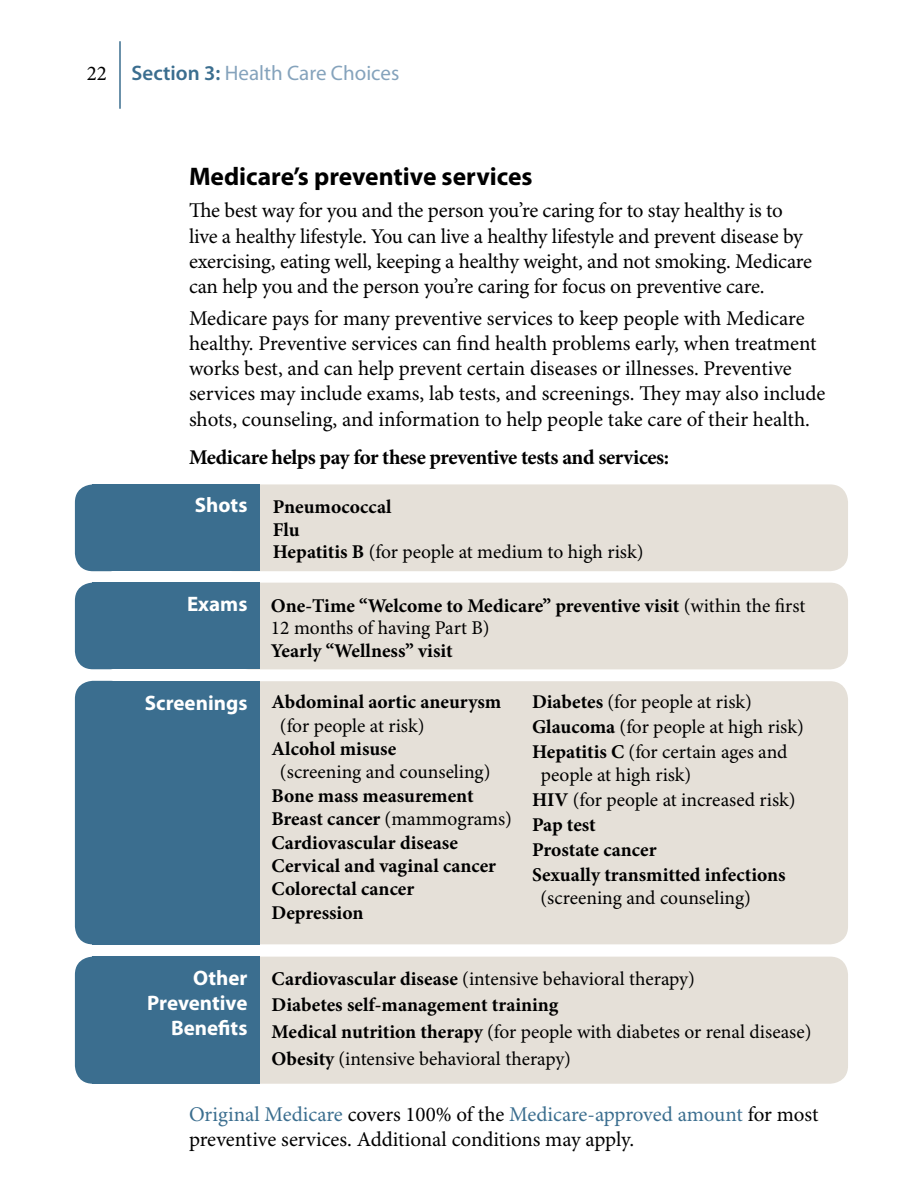
<style>
.page{position:relative;width:918px;height:1188px;background:#fff}
.page>*{position:absolute;margin:0;border:0;box-sizing:border-box;transform-origin:0 0}
.Heading_2{font:700 25.5px "Myriad Pro";color:#000}
.MB_Text{font:21px/25.2px "Minion Pro";letter-spacing:-.005em;color:#000}
.t1{font:21px "Minion Pro";letter-spacing:-.005em;color:#3b6e8f}
.t2{font:700 21px "Minion Pro";letter-spacing:-.02em;color:#000}
.Bullets{font:700 21px/25.2px "Myriad Pro";color:#fff;text-align:right}
.t3{font:21px "Myriad Pro";color:#85a3bc}
.t4{font:700 19.5px/22.5px "Minion Pro";color:#000}
.t5{font:19.5px/23.4px "Minion Pro";color:#000}
.s1{font-family:"Minion Pro";color:#000}
.s2{font-weight:600;color:#3b6e8f}
.s3{font-weight:700}
.s4{font-weight:400}
.s5{color:#000}
</style>
<div class="page">
<hr style="left:119px;top:41px;width:2px;height:68px;background:#3b6e8f">
<div style="left:216px;top:484px;width:632px;height:87px;background:#e5e0d8;border-radius:18px"></div>
<div style="left:93px;top:484px;width:167px;height:87px;background:#3b6e8f"></div>
<div style="left:75px;top:484px;width:53px;height:87px;background:#3b6e8f;border-radius:18px"></div>
<div style="left:75px;top:583px;width:53px;height:86px;background:#3b6e8f;border-radius:18px"></div>
<div style="left:232px;top:583px;width:616px;height:86px;background:#e5e0d8;border-radius:18px"></div>
<div style="left:93px;top:582px;width:167px;height:87px;background:#3b6e8f"></div>
<div style="left:75px;top:681px;width:53px;height:263px;background:#3b6e8f;border-radius:18px"></div>
<div style="left:75px;top:957px;width:53px;height:127px;background:#3b6e8f;border-radius:18px"></div>
<div style="left:236px;top:681px;width:612px;height:263px;background:#e5e0d8;border-radius:18px"></div>
<div style="left:242px;top:957px;width:606px;height:127px;background:#e5e0d8;border-radius:18px"></div>
<div style="left:93px;top:681px;width:167px;height:263px;background:#3b6e8f"></div>
<div style="left:93px;top:957px;width:167px;height:127px;background:#3b6e8f"></div>
<p class="t3" style="left:87px;top:61px;width:314px"><span class="s1">22</span> <span class="s2">Section 3:</span> Health Care Choices</p>
<p class="Heading_2" style="left:189px;top:162px;width:345px">Medicare’s preventive services</p>
<p class="MB_Text" style="left:189px;top:199px;width:625px">The best way for you and the person you’re caring for to stay healthy is to live a healthy lifestyle. You can live a healthy lifestyle and prevent disease by exercising, eating well, keeping a healthy weight, and not smoking. Medicare can help you and the person you’re caring for focus on preventive care.</p>
<p class="MB_Text" style="left:189px;top:306px;width:638px">Medicare pays for many preventive services to keep people with Medicare healthy. Preventive services can find health problems early, when treatment works best, and can help prevent certain diseases or illnesses. Preventive services may include exams, lab tests, and screenings. They may also include shots, counseling, and information to help people take care of their health.</p>
<p class="t2" style="left:189px;top:445px;width:482px">Medicare helps pay for these preventive tests and services:</p>
<p class="Bullets" style="left:195px;top:492px;width:54px">Shots</p>
<p class="t4" style="left:273px;top:496px;width:120px">Pneumococcal</p>
<p class="t4" style="left:273px;top:519px;width:29px">Flu</p>
<p class="t5" style="left:273px;top:541px;width:372px"><span class="s3">Hepatitis B</span> (for people at medium to high risk)</p>
<p class="t4" style="left:271px;top:595px;width:536px">One-Time “Welcome to Medicare” preventive visit <span class="s4">(within the first<br>12 months of having Part B)<br></span>Yearly “Wellness” visit</p>
<p class="t4" style="left:280px;top:691px;width:223px;line-height:23.4px;text-indent:-8px">Abdominal aortic aneurysm <span class="s4">(for people at risk)</span></p>
<p class="t5" style="left:280px;top:738px;width:212px;text-indent:-8px"><span class="s3">Alcohol misuse<br></span>(screening and counseling)</p>
<p class="t4" style="left:272px;top:785px;width:204px">Bone mass measurement</p>
<p class="t4" style="left:272px;top:808px;width:242px">Breast cancer <span class="s4">(mammograms)</span></p>
<p class="t4" style="left:272px;top:832px;width:188px">Cardiovascular disease</p>
<p class="t4" style="left:272px;top:855px;width:226px">Cervical and vaginal cancer</p>
<p class="t4" style="left:272px;top:879px;width:144px">Colorectal cancer</p>
<p class="t4" style="left:272px;top:902px;width:93px">Depression</p>
<p class="Bullets" style="left:187px;top:592px;width:62px">Exams</p>
<p class="t5" style="left:532px;top:691px;width:221px"><span class="s3">Diabetes</span> (for people at risk)</p>
<p class="t5" style="left:532px;top:716px;width:273px"><span class="s3">Glaucoma</span> (for people at high risk)</p>
<p class="t5" style="left:541px;top:741px;width:248px;line-height:22.5px;text-indent:-9px"><span class="s3">Hepatitis C</span> (for certain ages and people at high risk)</p>
<p class="t5" style="left:532px;top:789px;width:265px"><span class="s3">HIV</span> (for people at increased risk)</p>
<p class="t4" style="left:532px;top:814px;width:65px">Pap test</p>
<p class="t4" style="left:532px;top:839px;width:126px">Prostate cancer</p>
<p class="t4" style="left:540px;top:865px;width:247px;text-indent:-8px">Sexually transmitted infections <span class="s4">(screening and counseling)</span></p>
<p class="Bullets" style="left:145px;top:690px;width:104px">Screenings</p>
<p class="Bullets" style="left:147px;top:965px;width:102px">Other<br>Preventive<br>Benefits</p>
<p class="t5" style="left:272px;top:967px;width:425px"><span class="s3">Cardiovascular disease</span> (intensive behavioral therapy)</p>
<p class="t4" style="left:272px;top:995px;width:288px">Diabetes self-management training</p>
<p class="t5" style="left:272px;top:1021px;width:541px"><span class="s3">Medical nutrition therapy</span> (for people with diabetes or renal disease)</p>
<p class="t5" style="left:272px;top:1048px;width:301px"><span class="s3">Obesity</span> (intensive behavioral therapy)</p>
<p class="t1" style="left:189px;top:1102px;width:631px">Original Medicare <span class="s5">covers 100% of the</span> Medicare-approved amount <span class="s5">for most</span></p>
<p class="MB_Text" style="left:189px;top:1128px;width:447px">preventive services. Additional conditions may apply.</p>
</div>
